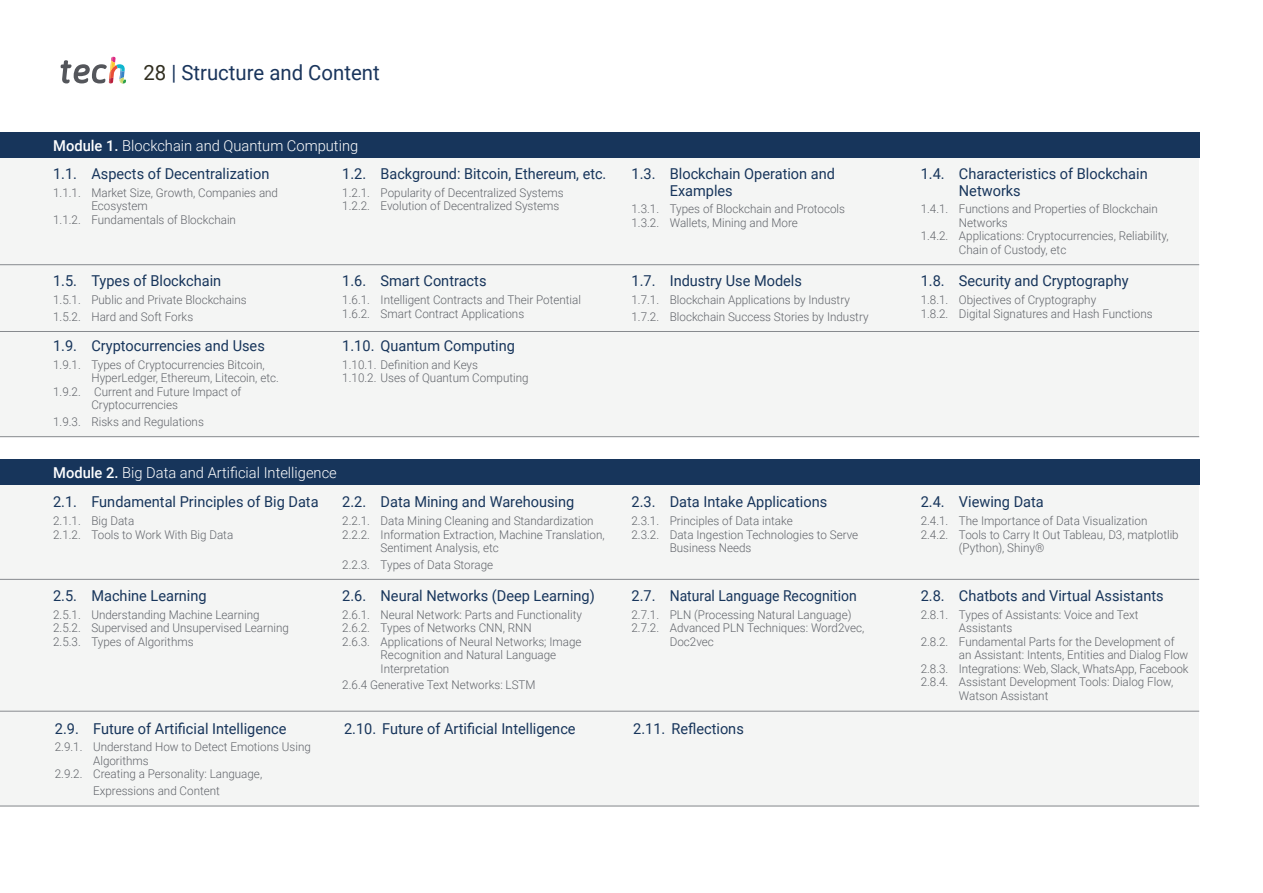
<style>
.page{position:relative;width:1263px;height:893px;background:#fff}
.page>*{position:absolute;margin:0;border:0;box-sizing:border-box;transform-origin:0 0}
.t1{font:21px "Roboto";color:#1a355c}
.t2{font:15px/16.5px "Roboto";color:#17355b}
.t3{font:300 15px "Roboto";color:#fff}
.t4{font:300 12px/13.5px "Roboto";color:#61646a}
.s1{color:#312e20}
.s2{font-weight:500}
</style>
<div class="page">
<div style="left:0;top:157px;width:1199px;height:279px;background:#f4f5f4"></div>
<div style="left:0;top:482px;width:1199px;height:324px;background:#f4f5f4"></div>
<div style="left:0;top:132px;width:1199px;height:25px;background:#17355b"></div>
<div style="left:0;top:459px;width:1199px;height:25px;background:#17355b"></div>
<hr style="left:0;top:331px;width:1199px;height:1px;background:#878a8e">
<hr style="left:0;top:711px;width:1199px;height:1px;background:#878a8e">
<hr style="left:0;top:436px;width:1199px;height:1px;background:#878a8e">
<hr style="left:0;top:806px;width:1199px;height:1px;background:#878a8e">
<hr style="left:0;top:264px;width:1199px;height:1px;background:#878a8e">
<hr style="left:0;top:579px;width:1199px;height:1px;background:#878a8e">
<svg style="left:61px;top:57px;width:65px;height:27px"></svg>
<h1 class="t1" style="left:144px;top:57px;width:238px"><span class="s1">28</span> | Structure and Content</h1>
<p class="t3" style="left:53px;top:135px;width:307px"><span class="s2">Module 1.</span> Blockchain and Quantum Computing</p>
<p class="t2" style="left:53px;top:165px;width:218px">1.1. Aspects of Decentralization</p>
<p class="t4" style="left:53px;top:185px;width:226px">1.1.1. Market Size, Growth, Companies and</p>
<p class="t4" style="left:91px;top:199px;width:58px">Ecosystem</p>
<p class="t4" style="left:53px;top:212px;width:184px">1.1.2. Fundamentals of Blockchain</p>
<p class="t2" style="left:53px;top:272px;width:170px">1.5. Types of Blockchain</p>
<p class="t4" style="left:53px;top:291px;width:195px;line-height:16.5px">1.5.1. Public and Private Blockchains<br>1.5.2. Hard and Soft Forks</p>
<p class="t2" style="left:53px;top:337px;width:213px">1.9. Cryptocurrencies and Uses</p>
<p class="t4" style="left:53px;top:357px;width:213px">1.9.1. Types of Cryptocurrencies Bitcoin,</p>
<p class="t4" style="left:91px;top:371px;width:189px">HyperLedger, Ethereum, Litecoin, etc.</p>
<p class="t4" style="left:53px;top:384px;width:190px">1.9.2. Current and Future Impact of</p>
<p class="t4" style="left:91px;top:398px;width:88px">Cryptocurrencies</p>
<p class="t4" style="left:53px;top:414px;width:152px">1.9.3. Risks and Regulations</p>
<p class="t2" style="left:342px;top:165px;width:265px">1.2. Background: Bitcoin, Ethereum, etc.</p>
<p class="t4" style="left:342px;top:185px;width:223px">1.2.1. Popularity of Decentralized Systems<br>1.2.2. Evolution of Decentralized Systems</p>
<p class="t2" style="left:342px;top:272px;width:146px">1.6. Smart Contracts</p>
<p class="t4" style="left:342px;top:293px;width:240px">1.6.1. Intelligent Contracts and Their Potential<br>1.6.2. Smart Contract Applications</p>
<p class="t2" style="left:342px;top:337px;width:174px">1.10. Quantum Computing</p>
<p class="t4" style="left:342px;top:357px;width:188px">1.10.1. Definition and Keys<br>1.10.2. Uses of Quantum Computing</p>
<p class="t3" style="left:53px;top:462px;width:285px"><span class="s2">Module 2.</span> Big Data and Artificial Intelligence</p>
<p class="t2" style="left:53px;top:493px;width:267px">2.1. Fundamental Principles of Big Data</p>
<p class="t4" style="left:53px;top:514px;width:182px">2.1.1. Big Data<br>2.1.2. Tools to Work With Big Data</p>
<p class="t2" style="left:53px;top:587px;width:155px">2.5. Machine Learning</p>
<p class="t4" style="left:53px;top:607px;width:237px">2.5.1. Understanding Machine Learning<br>2.5.2. Supervised and Unsupervised Learning<br>2.5.3. Types of Algorithms</p>
<p class="t2" style="left:342px;top:493px;width:234px">2.2. Data Mining and Warehousing</p>
<p class="t4" style="left:342px;top:514px;width:253px">2.2.1. Data Mining Cleaning and Standardization</p>
<p class="t4" style="left:342px;top:527px;width:264px">2.2.2. Information Extraction, Machine Translation,</p>
<p class="t4" style="left:381px;top:541px;width:120px">Sentiment Analysis, etc</p>
<p class="t4" style="left:342px;top:557px;width:152px">2.2.3. Types of Data Storage</p>
<p class="t2" style="left:342px;top:587px;width:254px">2.6. Neural Networks (Deep Learning)</p>
<p class="t4" style="left:342px;top:607px;width:241px">2.6.1. Neural Network: Parts and Functionality</p>
<p class="t4" style="left:342px;top:621px;width:191px">2.6.2. Types of Networks CNN, RNN</p>
<p class="t4" style="left:342px;top:634px;width:241px">2.6.3. Applications of Neural Networks; Image</p>
<p class="t4" style="left:381px;top:648px;width:177px">Recognition and Natural Language</p>
<p class="t4" style="left:381px;top:661px;width:70px">Interpretation</p>
<p class="t4" style="left:342px;top:678px;width:195px">2.6.4 Generative Text Networks: LSTM</p>
<p class="t2" style="left:670px;top:165px;width:167px;text-indent:-38px">1.3. Blockchain Operation and<br>Examples</p>
<p class="t4" style="left:631px;top:202px;width:215px">1.3.1. Types of Blockchain and Protocols<br>1.3.2. Wallets, Mining and More</p>
<p class="t2" style="left:631px;top:272px;width:172px">1.7. Industry Use Models</p>
<p class="t4" style="left:631px;top:291px;width:239px;line-height:16.5px">1.7.1. Blockchain Applications by Industry<br>1.7.2. Blockchain Success Stories by Industry</p>
<p class="t2" style="left:631px;top:493px;width:197px">2.3. Data Intake Applications</p>
<p class="t4" style="left:631px;top:514px;width:163px">2.3.1. Principles of Data intake</p>
<p class="t4" style="left:631px;top:527px;width:228px">2.3.2. Data Ingestion Technologies to Serve</p>
<p class="t4" style="left:670px;top:541px;width:83px">Business Needs</p>
<p class="t2" style="left:631px;top:587px;width:227px">2.7. Natural Language Recognition</p>
<p class="t4" style="left:631px;top:607px;width:222px">2.7.1. PLN (Processing Natural Language)</p>
<p class="t4" style="left:631px;top:621px;width:234px">2.7.2. Advanced PLN Techniques: Word2vec,</p>
<p class="t4" style="left:670px;top:634px;width:46px">Doc2vec</p>
<p class="t2" style="left:55px;top:719px;width:233px">2.9. Future of Artificial Intelligence</p>
<p class="t4" style="left:55px;top:740px;width:257px">2.9.1. Understand How to Detect Emotions Using</p>
<p class="t4" style="left:93px;top:753px;width:57px">Algorithms</p>
<p class="t4" style="left:55px;top:767px;width:209px">2.9.2. Creating a Personality: Language,</p>
<p class="t4" style="left:93px;top:783px;width:128px">Expressions and Content</p>
<p class="t2" style="left:344px;top:719px;width:233px">2.10. Future of Artificial Intelligence</p>
<p class="t2" style="left:633px;top:719px;width:112px">2.11. Reflections</p>
<p class="t2" style="left:959px;top:165px;width:190px;text-indent:-38px">1.4. Characteristics of Blockchain<br>Networks</p>
<p class="t4" style="left:921px;top:202px;width:239px">1.4.1. Functions and Properties of Blockchain</p>
<p class="t4" style="left:959px;top:215px;width:50px">Networks</p>
<p class="t4" style="left:921px;top:229px;width:250px">1.4.2. Applications: Cryptocurrencies, Reliability,</p>
<p class="t4" style="left:959px;top:242px;width:109px">Chain of Custody, etc</p>
<p class="t2" style="left:921px;top:272px;width:209px">1.8. Security and Cryptography</p>
<p class="t4" style="left:921px;top:293px;width:234px">1.8.1. Objectives of Cryptography<br>1.8.2. Digital Signatures and Hash Functions</p>
<p class="t2" style="left:921px;top:493px;width:125px">2.4. Viewing Data</p>
<p class="t4" style="left:921px;top:514px;width:228px">2.4.1. The Importance of Data Visualization</p>
<p class="t4" style="left:921px;top:527px;width:260px">2.4.2. Tools to Carry It Out Tableau, D3, matplotlib</p>
<p class="t4" style="left:959px;top:541px;width:87px">(Python), Shiny®</p>
<p class="t2" style="left:921px;top:587px;width:244px">2.8. Chatbots and Virtual Assistants</p>
<p class="t4" style="left:921px;top:607px;width:219px">2.8.1. Types of Assistants: Voice and Text</p>
<p class="t4" style="left:959px;top:621px;width:55px">Assistants</p>
<p class="t4" style="left:921px;top:634px;width:255px">2.8.2. Fundamental Parts for the Development of</p>
<p class="t4" style="left:959px;top:648px;width:231px">an Assistant: Intents, Entities and Dialog Flow</p>
<p class="t4" style="left:921px;top:661px;width:269px">2.8.3. Integrations: Web, Slack, WhatsApp, Facebook</p>
<p class="t4" style="left:921px;top:675px;width:254px">2.8.4. Assistant Development Tools: Dialog Flow,</p>
<p class="t4" style="left:959px;top:688px;width:91px">Watson Assistant</p>
</div>
